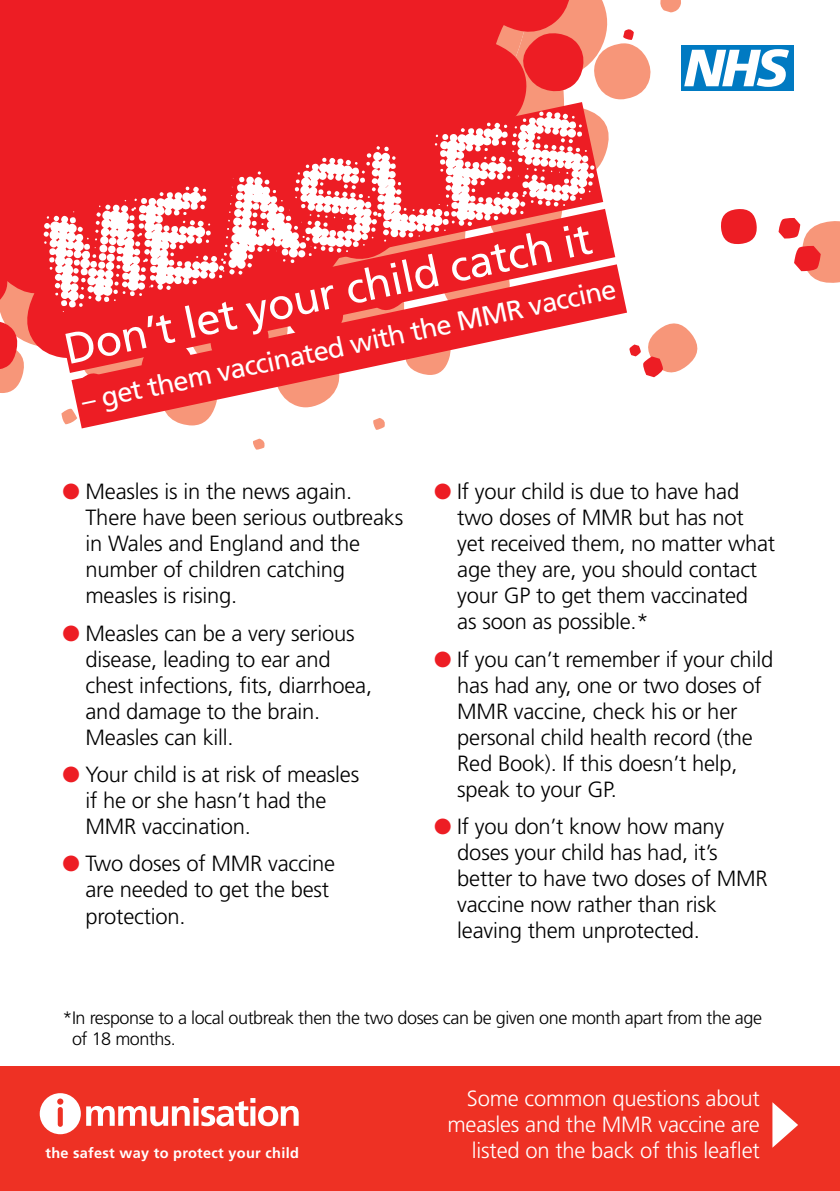
<style>
.page{position:relative;width:840px;height:1191px;background:#fff}
.page>*{position:absolute;margin:0;border:0;box-sizing:border-box;transform-origin:0 0}
.t1{font:43.4px "Frutiger";color:#fff}
.t2{font:27.4px "Frutiger";color:#fff}
.t3{font:300 22px/26px "Frutiger";letter-spacing:-.01em;color:#000}
.t4{font:300 22px/26px "Frutiger";letter-spacing:-.01em;color:#fff;text-align:right}
.t5{font:300 18px/21.6px "Frutiger";letter-spacing:-.025em;color:#000}
.t6{font:700 14.4px "Frutiger";letter-spacing:.02em;color:#fff}
.s1{color:#ed1d24}
</style>
<div class="page">
<svg style="left:0;top:0;width:633px;height:410px"></svg>
<div style="left:0;top:0;width:526px;height:300px;background:#ed1d24"></div>
<div style="left:0;top:1066px;width:839px;height:125px;background:#ee3124"></div>
<svg style="left:40px;top:1093px;width:258px;height:41px"></svg>
<div style="left:680px;top:45px;width:112px;height:46px;background:#007ac2"></div>
<svg style="left:684px;top:49px;width:104px;height:38px"></svg>
<svg style="left:778px;top:218px;width:61px;height:65px"></svg>
<svg style="left:721px;top:209px;width:36px;height:35px"></svg>
<svg style="left:629px;top:320px;width:69px;height:57px"></svg>
<svg style="left:37px;top:102px;width:566px;height:216px;background:#ee3437"></svg>
<svg style="left:44px;top:111px;width:550px;height:201px;fill:#ed1d24"></svg>
<svg style="left:71px;top:264px;width:555px;height:164px;fill:#ed1d24"></svg>
<svg style="left:772px;top:1102px;width:25px;height:45px"></svg>
<p class="t1" style="left:60px;top:325px;width:539px;rotate:-12deg">Don’t let your child catch it</p>
<p class="t2" style="left:78px;top:386px;width:547px;rotate:-12deg">– get them vaccinated with the MMR vaccine</p>
<p class="t3" style="left:85px;top:478px;width:319px;text-indent:-23px"><span class="s1">●</span> Measles is in the news again.<br>There have been serious outbreaks in Wales and England and the number of children catching measles is rising.</p>
<p class="t3" style="left:85px;top:620px;width:288px;text-indent:-23px"><span class="s1">●</span> Measles can be a very serious disease, leading to ear and chest infections, fits, diarrhoea, and damage to the brain.<br>Measles can kill.</p>
<p class="t3" style="left:85px;top:761px;width:275px;text-indent:-23px"><span class="s1">●</span> Your child is at risk of measles if he or she hasn’t had the<br>MMR vaccination.</p>
<p class="t3" style="left:85px;top:851px;width:251px;text-indent:-23px"><span class="s1">●</span> Two doses of MMR vaccine are needed to get the best protection.</p>
<p class="t3" style="left:457px;top:478px;width:319px;text-indent:-23px"><span class="s1">●</span> If your child is due to have had two doses of MMR but has not yet received them, no matter what age they are, you should contact your GP to get them vaccinated<br>as soon as possible.*</p>
<p class="t3" style="left:457px;top:646px;width:317px;text-indent:-23px"><span class="s1">●</span> If you can’t remember if your child has had any, one or two doses of<br>MMR vaccine, check his or her personal child health record (the<br>Red Book). If this doesn’t help, speak to your GP.</p>
<p class="t3" style="left:457px;top:813px;width:312px;text-indent:-23px"><span class="s1">●</span> If you don’t know how many doses your child has had, it’s better to have two doses of MMR vaccine now rather than risk leaving them unprotected.</p>
<p class="t5" style="left:72px;top:1006px;width:691px;text-indent:-10px">*In response to a local outbreak then the two doses can be given one month apart from the age of 18 months.</p>
<p class="t6" style="left:45px;top:1144px;width:255px">the safest way to protect your child</p>
<p class="t4" style="left:447px;top:1085px;width:314px">Some common questions about measles and the MMR vaccine are listed on the back of this leaflet</p>
</div>
